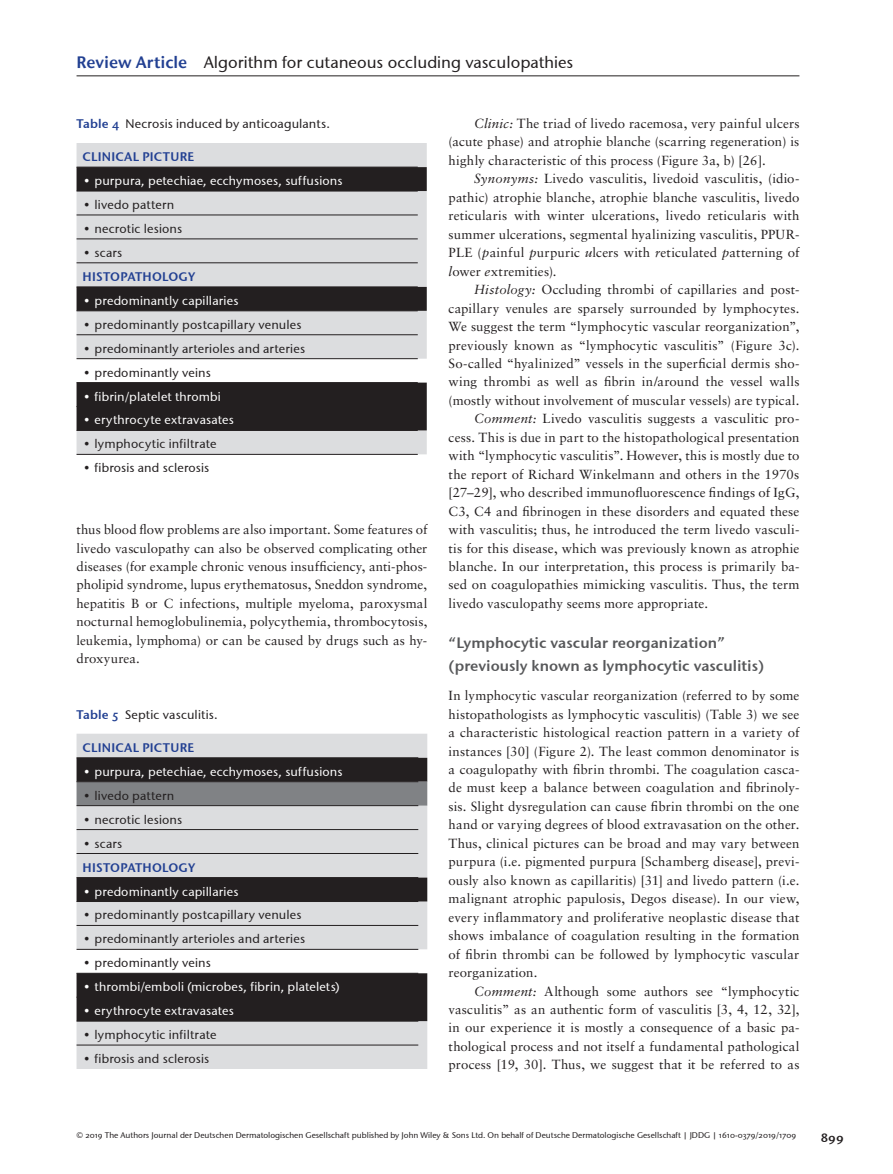
<style>
.page{position:relative;width:893px;height:1174px;background:#fff}
.page>*{position:absolute;margin:0;border:0;box-sizing:border-box;transform-origin:0 0}
.t1{font:16.5px "Stone Sans OSITCTT Medium";color:#231f20}
.t2{font:15px/22.5px "Stone Sans Sem OSITCTT Semi";color:#57585a}
.t3{font:13.2px/18.5px "Sabon";letter-spacing:.015em;color:#231f20;text-align:justify}
.t4{font:12.45px "Stone Sans OSITCTT Medium";letter-spacing:.015em;color:#231f20}
.t5{font:12.45px "Stone Sans OSITCTT Medium";letter-spacing:.015em;color:#fff}
.t6{font:12.45px "Stone Sans Sem OSITCTT Semi";letter-spacing:.02em;color:#224092}
.t7{font:12.45px "Stone Sans Sem OSITCTT Semi";color:#231f20}
.t8{font:8.25px "Stone Sans OSITCTT Medium";color:#231f20}
.s1{font-family:"Stone Sans ITC Semi";color:#224092}
.s2{font-family:"Stone Sans Sem OSITCTT Semi";color:#224092}
.s3{font-style:italic}
</style>
<div class="page">
<hr style="left:77px;top:76px;width:722px;height:1px;background:#231f20">
<div style="left:77px;top:143px;width:350px;height:311px;background:#dcdddf"></div>
<svg style="left:77px;top:167px;width:350px;height:263px;background:#9a999a"></svg>
<hr style="left:77px;top:167px;width:341px;height:1px;background:#231f20">
<hr style="left:77px;top:191px;width:341px;height:1px;background:#231f20">
<hr style="left:77px;top:215px;width:341px;height:1px;background:#231f20">
<hr style="left:77px;top:238px;width:341px;height:1px;background:#231f20">
<hr style="left:77px;top:262px;width:341px;height:1px;background:#231f20">
<hr style="left:77px;top:286px;width:341px;height:1px;background:#231f20">
<hr style="left:77px;top:310px;width:341px;height:1px;background:#231f20">
<hr style="left:77px;top:334px;width:341px;height:1px;background:#231f20">
<hr style="left:77px;top:358px;width:341px;height:1px;background:#231f20">
<hr style="left:77px;top:382px;width:341px;height:1px;background:#231f20">
<hr style="left:77px;top:406px;width:341px;height:1px;background:#231f20">
<hr style="left:77px;top:430px;width:341px;height:1px;background:#231f20">
<hr style="left:77px;top:454px;width:341px;height:1px;background:#231f20">
<div style="left:77px;top:733px;width:350px;height:336px;background:#dcdddf"></div>
<svg style="left:77px;top:758px;width:350px;height:263px;background:#959495"></svg>
<div style="left:77px;top:781px;width:350px;height:24px;background:#808285"></div>
<hr style="left:77px;top:757px;width:341px;height:1px;background:#231f20">
<hr style="left:77px;top:781px;width:341px;height:1px;background:#231f20">
<hr style="left:77px;top:805px;width:341px;height:1px;background:#231f20">
<hr style="left:77px;top:829px;width:341px;height:1px;background:#231f20">
<hr style="left:77px;top:853px;width:341px;height:1px;background:#231f20">
<hr style="left:77px;top:877px;width:341px;height:1px;background:#231f20">
<hr style="left:77px;top:901px;width:341px;height:1px;background:#231f20">
<hr style="left:77px;top:925px;width:341px;height:1px;background:#231f20">
<hr style="left:77px;top:949px;width:341px;height:1px;background:#231f20">
<hr style="left:77px;top:973px;width:341px;height:1px;background:#231f20">
<hr style="left:77px;top:996px;width:341px;height:1px;background:#231f20">
<hr style="left:77px;top:1020px;width:341px;height:1px;background:#231f20">
<hr style="left:77px;top:1044px;width:341px;height:1px;background:#231f20">
<p class="t1" style="left:77px;top:52px;width:498px"><span class="s1">Review Article</span> Algorithm for cutaneous occluding vasculopathies</p>
<p class="t4" style="left:77px;top:116px;width:255px"><span class="s2">Table 4</span> Necrosis induced by anticoagulants.</p>
<p class="t6" style="left:83px;top:149px;width:113px">CLINICAL PICTURE</p>
<p class="t5" style="left:83px;top:173px;width:262px">• purpura, petechiae, ecchymoses, suffusions</p>
<p class="t4" style="left:83px;top:197px;width:93px">• livedo pattern</p>
<p class="t4" style="left:83px;top:221px;width:101px">• necrotic lesions</p>
<p class="t4" style="left:83px;top:245px;width:41px">• scars</p>
<p class="t6" style="left:83px;top:269px;width:114px">HISTOPATHOLOGY</p>
<p class="t5" style="left:83px;top:293px;width:157px">• predominantly capillaries</p>
<p class="t4" style="left:83px;top:317px;width:221px">• predominantly postcapillary venules</p>
<p class="t4" style="left:83px;top:341px;width:224px">• predominantly arterioles and arteries</p>
<p class="t4" style="left:83px;top:365px;width:130px">• predominantly veins</p>
<p class="t5" style="left:83px;top:388px;width:140px">• fibrin/platelet thrombi</p>
<p class="t5" style="left:83px;top:412px;width:153px">• erythrocyte extravasates</p>
<p class="t4" style="left:83px;top:436px;width:135px">• lymphocytic infiltrate</p>
<p class="t4" style="left:83px;top:460px;width:128px">• fibrosis and sclerosis</p>
<p class="t3" style="left:77px;top:520px;width:352px">thus blood flow problems are also important. Some features of livedo vasculopathy can also be observed complicating other diseases (for example chronic venous insufficiency, anti-phos&shy;pholipid syndrome, lupus erythematosus, Sneddon syndrome, hepatitis B or C infections, multiple myeloma, paroxysmal nocturnal hemoglobulinemia, polycythemia, thrombocytosis, leukemia, lymphoma) or can be caused by drugs such as hy&shy;droxyurea.</p>
<p class="t4" style="left:77px;top:707px;width:143px"><span class="s2">Table 5</span> Septic vasculitis.</p>
<p class="t6" style="left:83px;top:739px;width:113px">CLINICAL PICTURE</p>
<p class="t5" style="left:83px;top:764px;width:262px">• purpura, petechiae, ecchymoses, suffusions</p>
<p class="t4" style="left:83px;top:787px;width:93px">• livedo pattern</p>
<p class="t4" style="left:83px;top:811px;width:101px">• necrotic lesions</p>
<p class="t4" style="left:83px;top:835px;width:41px">• scars</p>
<p class="t6" style="left:83px;top:859px;width:114px">HISTOPATHOLOGY</p>
<p class="t5" style="left:83px;top:883px;width:157px">• predominantly capillaries</p>
<p class="t4" style="left:83px;top:907px;width:221px">• predominantly postcapillary venules</p>
<p class="t4" style="left:83px;top:931px;width:224px">• predominantly arterioles and arteries</p>
<p class="t4" style="left:83px;top:955px;width:130px">• predominantly veins</p>
<p class="t5" style="left:83px;top:979px;width:259px">• thrombi/emboli (microbes, fibrin, platelets)</p>
<p class="t5" style="left:83px;top:1003px;width:153px">• erythrocyte extravasates</p>
<p class="t4" style="left:83px;top:1027px;width:135px">• lymphocytic infiltrate</p>
<p class="t4" style="left:83px;top:1051px;width:128px">• fibrosis and sclerosis</p>
<p class="t3" style="left:449px;top:114px;width:352px;text-indent:26px"><span class="s3">Clinic:</span> The triad of livedo racemosa, very painful ulcers (acute phase) and atrophie blanche (scarring regeneration) is highly characteristic of this process (Figure 3a, b) [26].</p>
<p class="t3" style="left:449px;top:169px;width:352px;text-indent:26px"><span class="s3">Synonyms:</span> Livedo vasculitis, livedoid vasculitis, (idio&shy;pathic) atrophie blanche, atrophie blanche vasculitis, livedo reticularis with winter ulcerations, livedo reticularis with summer ulcerations, segmental hyalinizing vasculitis, PPUR-PLE (<span class="s3">p</span>ainful <span class="s3">p</span>urpuric <span class="s3">u</span>lcers with <span class="s3">r</span>eticulated <span class="s3">p</span>atterning of <span class="s3">l</span>ower <span class="s3">e</span>xtremities).</p>
<p class="t3" style="left:474px;top:280px;width:327px"><span class="s3">Histology:</span> Occluding thrombi of capillaries and post-</p>
<p class="t3" style="left:449px;top:299px;width:352px">capillary venules are sparsely surrounded by lymphocytes.</p>
<p class="t3" style="left:449px;top:317px;width:352px">We suggest the term “lymphocytic vascular reorganization”,</p>
<p class="t3" style="left:449px;top:335px;width:352px">previously known as “lymphocytic vasculitis” (Figure 3c).</p>
<p class="t3" style="left:449px;top:354px;width:352px">So-called “hyalinized” vessels in the superficial dermis sho-</p>
<p class="t3" style="left:449px;top:372px;width:352px">wing thrombi as well as fibrin in/around the vessel walls</p>
<p class="t3" style="left:449px;top:391px;width:352px">(mostly without involvement of muscular vessels) are typical.</p>
<p class="t3" style="left:474px;top:409px;width:327px"><span class="s3">Comment:</span> Livedo vasculitis suggests a vasculitic pro-</p>
<p class="t3" style="left:449px;top:428px;width:352px">cess. This is due in part to the histopathological presentation</p>
<p class="t3" style="left:449px;top:446px;width:352px">with “lymphocytic vasculitis”. However, this is mostly due to</p>
<p class="t3" style="left:449px;top:465px;width:352px">the report of Richard Winkelmann and others in the 1970s</p>
<p class="t3" style="left:449px;top:483px;width:352px">[27–29], who described immunofluorescence findings of IgG,</p>
<p class="t3" style="left:449px;top:501px;width:352px">C3, C4 and fibrinogen in these disorders and equated these</p>
<p class="t3" style="left:449px;top:520px;width:352px">with vasculitis; thus, he introduced the term livedo vasculi-</p>
<p class="t3" style="left:449px;top:538px;width:352px">tis for this disease, which was previously known as atrophie</p>
<p class="t3" style="left:449px;top:557px;width:352px">blanche. In our interpretation, this process is primarily ba-</p>
<p class="t3" style="left:449px;top:575px;width:352px">sed on coagulopathies mimicking vasculitis. Thus, the term</p>
<p class="t3" style="left:449px;top:594px;width:261px">livedo vasculopathy seems more appropriate.</p>
<p class="t2" style="left:449px;top:632px;width:317px">“Lymphocytic vascular reorganization” (previously known as lymphocytic vasculitis)</p>
<p class="t3" style="left:449px;top:686px;width:352px">In lymphocytic vascular reorganization (referred to by some histopathologists as lymphocytic vasculitis) (Table 3) we see a characteristic histological reaction pattern in a variety of instances [30] (Figure 2). The least common denominator is a coagulopathy with fibrin thrombi. The coagulation casca&shy;de must keep a balance between coagulation and fibrinoly&shy;sis. Slight dysregulation can cause fibrin thrombi on the one hand or varying degrees of blood extravasation on the other.<br>Thus, clinical pictures can be broad and may vary between purpura (i.e. pigmented purpura [Schamberg disease], previ&shy;ously also known as capillaritis) [31] and livedo pattern (i.e. malignant atrophic papulosis, Degos disease). In our view, every inflammatory and proliferative neoplastic disease that shows imbalance of coagulation resulting in the formation of fibrin thrombi can be followed by lymphocytic vascular reorganization.</p>
<p class="t3" style="left:449px;top:981px;width:352px;text-indent:26px"><span class="s3">Comment:</span> Although some authors see “lymphocytic vasculitis” as an authentic form of vasculitis [3, 4, 12, 32], in our experience it is mostly a consequence of a basic pa&shy;thological process and not itself a fundamental pathological process [19, 30]. Thus, we suggest that it be referred to as</p>
<p class="t8" style="left:77px;top:1130px;width:721px">© 2019 The Authors Journal der Deutschen Dermatologischen Gesellschaft published by John Wiley &amp; Sons Ltd. On behalf of Deutsche Dermatologische Gesellschaft | JDDG | 1610-0379/2019/1709</p>
<p class="t7" style="left:821px;top:1130px;width:25px">899</p>
</div>
